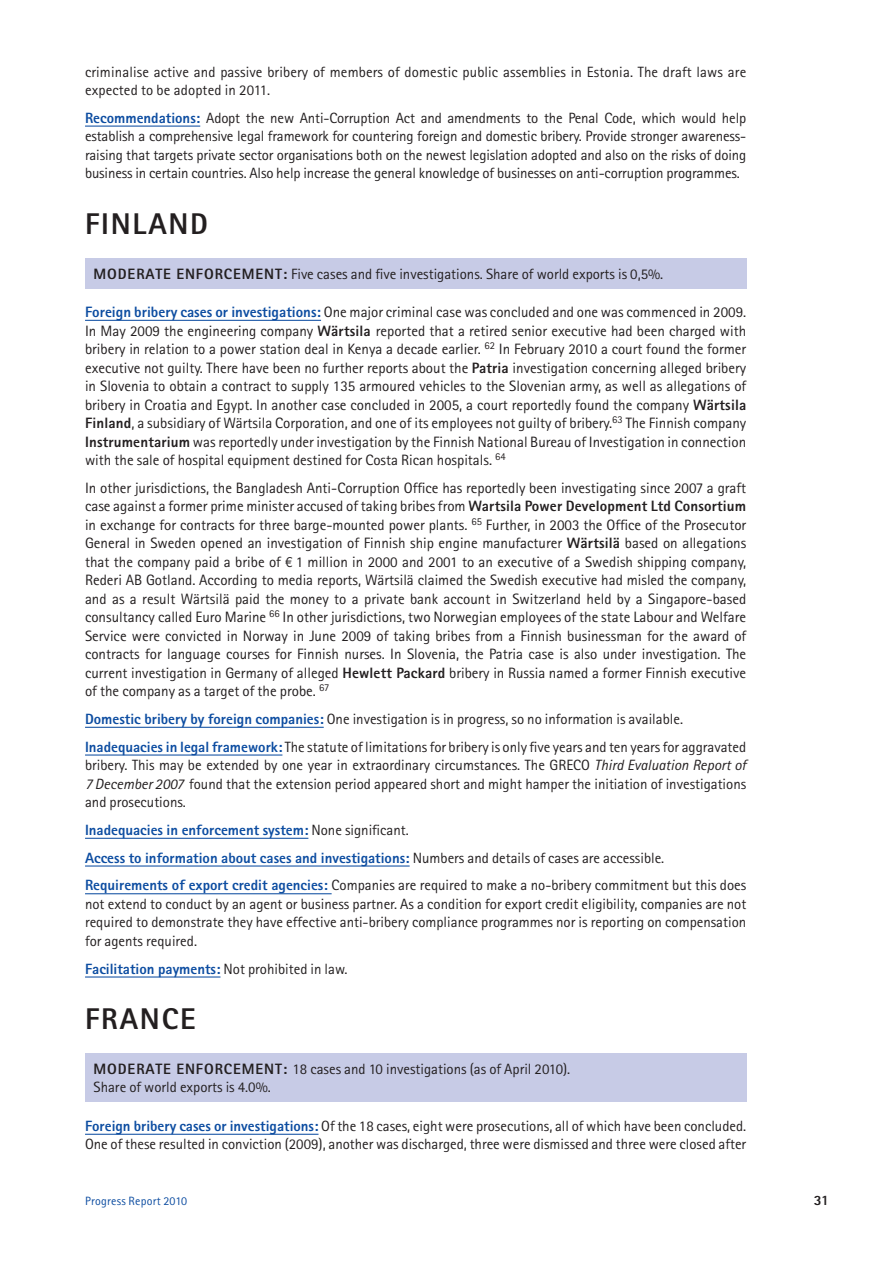
<style>
.page{position:relative;width:893px;height:1263px;background:#fff}
.page>*{position:absolute;margin:0;border:0;box-sizing:border-box;transform-origin:0 0}
.t1{font:800 30px "Rotis Sans Serif";letter-spacing:.06em;color:#231f20}
.t2{font:15px/18.5px "Rotis Sans Serif";color:#231f20;text-align:justify}
.t3{font:14.85px/18.5px "Rotis Sans Serif";color:#231f20}
.t4{font:800 14.85px/27.8px "Rotis Sans Serif";color:#0d4da1}
.t5{font:800 14.25px "Rotis Sans Serif";color:#231f20}
.t6{font:12px "Rotis Sans Serif";letter-spacing:.02em;color:#0d4da1}
.s1{font-weight:800;color:#0d4da1}
.s2{font-weight:800;font-size:15px}
.s3{font-weight:800}
.s4{font-family:"Euro Signs Me BSK";font-size:13.95px}
.s5{font-style:italic}
.s6{font-weight:400;color:#231f20}
</style>
<div class="page">
<hr style="left:85px;top:126px;width:115px;height:1px;background:#0d4da1">
<hr style="left:85px;top:320px;width:236px;height:1px;background:#0d4da1">
<hr style="left:85px;top:727px;width:239px;height:1px;background:#0d4da1">
<hr style="left:85px;top:754px;width:197px;height:1px;background:#0d4da1">
<hr style="left:85px;top:838px;width:223px;height:1px;background:#0d4da1">
<hr style="left:85px;top:865px;width:325px;height:1px;background:#0d4da1">
<hr style="left:85px;top:893px;width:247px;height:1px;background:#0d4da1">
<hr style="left:85px;top:976px;width:135px;height:1px;background:#0d4da1">
<hr style="left:85px;top:1134px;width:234px;height:1px;background:#0d4da1">
<div style="left:85px;top:258px;width:661px;height:31px;background:#c7cbe6"></div>
<div style="left:85px;top:1054px;width:661px;height:48px;background:#c7cbe6"></div>
<p class="t3" style="left:85px;top:64px;width:663px">criminalise active and passive bribery of members of domestic public assemblies in Estonia. The draft laws are expected to be adopted in 2011.</p>
<p class="t3" style="left:85px;top:110px;width:663px;text-align:justify"><span class="s1">Recommendations:</span> Adopt the new Anti-Corruption Act and amendments to the Penal Code, which would help establish a comprehensive legal framework for countering foreign and domestic bribery. Provide stronger awareness&shy;raising that targets private sector organisations both on the newest legislation adopted and also on the risks of doing business in certain countries. Also help increase the general knowledge of businesses on anti-corruption programmes.</p>
<h1 class="t1" style="left:85px;top:213px;width:125px">FINLAND</h1>
<p class="t3" style="left:94px;top:266px;width:571px"><span class="s2">MODERATE ENFORCEMENT:</span> Five cases and five investigations. Share of world exports is 0,5%.</p>
<p class="t2" style="left:85px;top:304px;width:663px"><span class="s1">Foreign bribery cases or investigations:</span> One major criminal case was concluded and one was commenced in 2009.<br>In May 2009 the engineering company <span class="s3">Wärtsila</span> reported that a retired senior executive had been charged with bribery in relation to a power station deal in Kenya a decade earlier. <sup>62</sup> In February 2010 a court found the former executive not guilty. There have been no further reports about the <span class="s3">Patria</span> investigation concerning alleged bribery in Slovenia to obtain a contract to supply 135 armoured vehicles to the Slovenian army, as well as allegations of bribery in Croatia and Egypt. In another case concluded in 2005, a court reportedly found the company <span class="s3">Wärtsila Finland</span>, a subsidiary of Wärtsila Corporation, and one of its employees not guilty of bribery.<sup>63</sup> The Finnish company <span class="s3">Instrumentarium</span> was reportedly under investigation by the Finnish National Bureau of Investigation in connection with the sale of hospital equipment destined for Costa Rican hospitals. <sup>64</sup></p>
<p class="t2" style="left:85px;top:480px;width:663px">In other jurisdictions, the Bangladesh Anti-Corruption Office has reportedly been investigating since 2007 a graft case against a former prime minister accused of taking bribes from <span class="s3">Wartsila Power Development Ltd Consortium </span>in exchange for contracts for three barge-mounted power plants. <sup>65</sup> Further, in 2003 the Office of the Prosecutor General in Sweden opened an investigation of Finnish ship engine manufacturer <span class="s3">Wärtsilä</span> based on allegations that the company paid a bribe of <span class="s4">F</span> 1 million in 2000 and 2001 to an executive of a Swedish shipping company, Rederi AB Gotland. According to media reports, Wärtsilä claimed the Swedish executive had misled the company, and as a result Wärtsilä paid the money to a private bank account in Switzerland held by a Singapore-based consultancy called Euro Marine <sup>66</sup> In other jurisdictions, two Norwegian employees of the state Labour and Welfare Service were convicted in Norway in June 2009 of taking bribes from a Finnish businessman for the award of contracts for language courses for Finnish nurses. In Slovenia, the Patria case is also under investigation. The current investigation in Germany of alleged <span class="s3">Hewlett Packard</span> bribery in Russia named a former Finnish executive of the company as a target of the probe. <sup>67</sup></p>
<p class="t3" style="left:85px;top:706px;width:663px;line-height:27.8px"><span class="s1">Domestic bribery by foreign companies:</span> One investigation is in progress, so no information is available.<br><span class="s1">Inadequacies in legal framework:</span> The statute of limitations for bribery is only five years and ten years for aggravated</p>
<p class="t3" style="left:85px;top:757px;width:663px;text-align:justify">bribery. This may be extended by one year in extraordinary circumstances. The GRECO <span class="s5">Third Evaluation Report of 7 December 2007</span> found that the extension period appeared short and might hamper the initiation of investigations and prosecutions.</p>
<p class="t4" style="left:85px;top:817px;width:663px">Inadequacies in enforcement system: <span class="s6">None significant.<br></span>Access to information about cases and investigations: <span class="s6">Numbers and details of cases are accessible.<br></span>Requirements of export credit agencies: <span class="s6">Companies are required to make a no-bribery commitment but this does</span></p>
<p class="t3" style="left:85px;top:896px;width:663px;text-align:justify">not extend to conduct by an agent or business partner. As a condition for export credit eligibility, companies are not required to demonstrate they have effective anti-bribery compliance programmes nor is reporting on compensation for agents required.</p>
<p class="t4" style="left:85px;top:956px;width:264px">Facilitation payments: <span class="s6">Not prohibited in law.</span></p>
<h1 class="t1" style="left:85px;top:1008px;width:112px">FRANCE</h1>
<p class="t3" style="left:94px;top:1061px;width:478px;line-height:18px"><span class="s2">MODERATE ENFORCEMENT:</span> 18 cases and 10 investigations (as of April 2010).<br>Share of world exports is 4.0%.</p>
<p class="t3" style="left:85px;top:1118px;width:663px"><span class="s1">Foreign bribery cases or investigations:</span> Of the 18 cases, eight were prosecutions, all of which have been concluded.<br>One of these resulted in conviction (2009), another was discharged, three were dismissed and three were closed after</p>
<p class="t6" style="left:85px;top:1197px;width:104px">Progress Report 2010</p>
<p class="t5" style="left:814px;top:1195px;width:17px">31</p>
</div>
